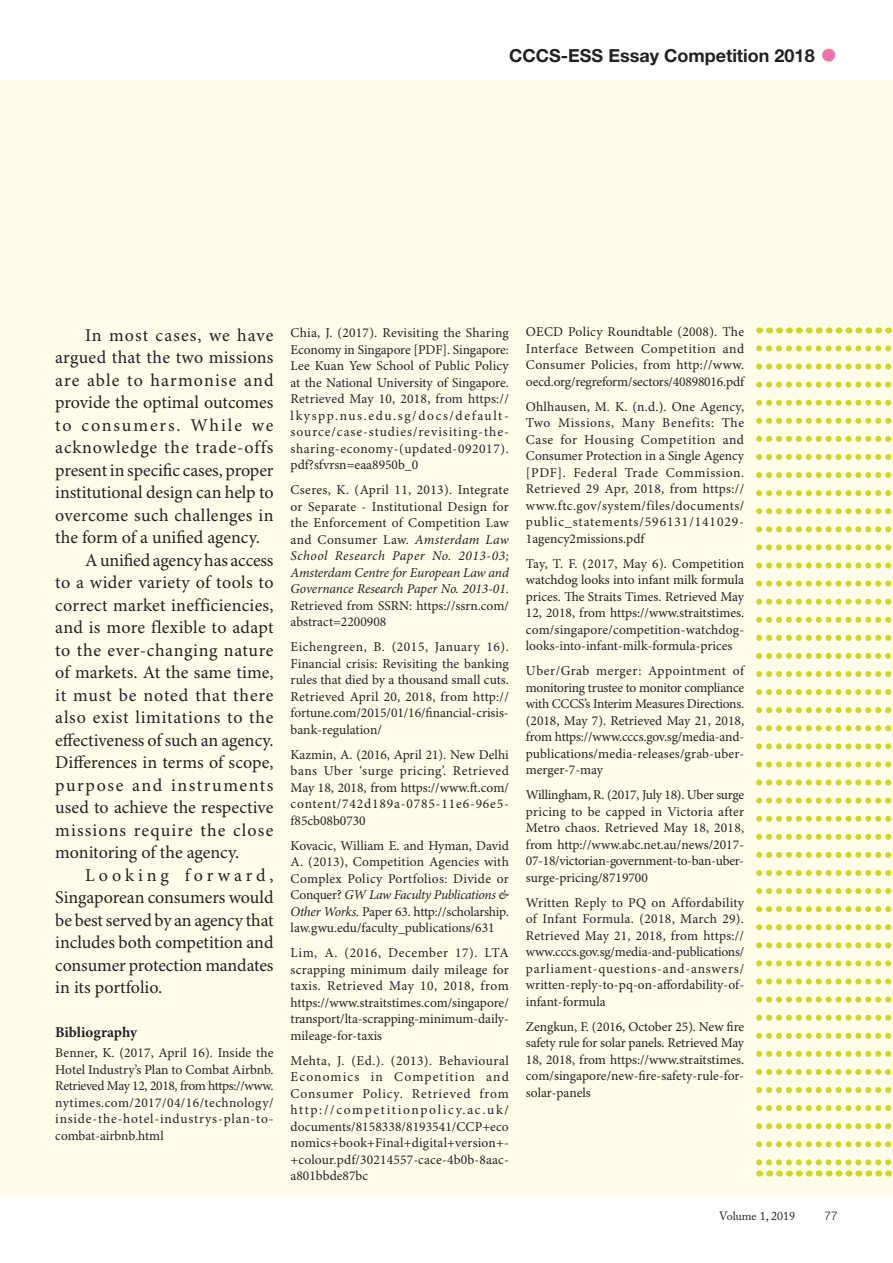
<style>
.page{position:relative;width:893px;height:1263px;background:#fff}
.page>*{position:absolute;margin:0;border:0;box-sizing:border-box;transform-origin:0 0}
.t1{font:18px "Minion Pro";letter-spacing:.01em;color:#231f20}
.t2{font:18px "Minion Pro";letter-spacing:-.01em;color:#231f20}
.t3{font:700 18px "Helvetica Neue LT Std";color:#231f20}
.t4{font:18px "Minion Pro";letter-spacing:.04em;color:#231f20}
.t5{font:18px "Minion Pro";letter-spacing:.05em;color:#231f20}
.t6{font:18px "Minion Pro";letter-spacing:.03em;color:#231f20}
.t7{font:18px "Minion Pro";letter-spacing:-.015em;color:#231f20}
.t8{font:18px "Minion Pro";letter-spacing:.065em;color:#231f20}
.t9{font:18px "Minion Pro";letter-spacing:.045em;color:#231f20}
.t10{font:18px "Minion Pro";letter-spacing:.06em;color:#231f20}
.t11{font:18px "Minion Pro";letter-spacing:.085em;color:#231f20}
.t12{font:18px "Minion Pro";letter-spacing:.1em;color:#231f20}
.t13{font:18px "Minion Pro";letter-spacing:.055em;color:#231f20}
.t14{font:18px "Minion Pro";letter-spacing:.215em;color:#231f20}
.t15{font:700 15px "Minion Pro";letter-spacing:-.005em;color:#231f20}
.t16{font:13.5px/16.5px "Minion Pro";color:#231f20;text-align:justify}
.t17{font:12px "Adobe Caslon Pro";color:#231f20}
.t18{font:300 12px "Helvetica Neue LT Std";color:#231f20}
.s1{font-size:36px;color:#f171ab}
.s2{font-style:italic}
</style>
<div class="page">
<div style="left:0;top:81px;width:893px;height:1116px;background:#fffde9"></div>
<svg style="left:756px;top:348px;width:135px;height:816px"></svg>
<h1 class="t3" style="left:509px;top:45px;width:330px">CCCS-ESS Essay Competition 2018 <span class="s1">•</span></h1>
<h1 class="t13" style="left:85px;top:324px;width:190px">In most cases, we have</h1>
<h1 class="t1" style="left:55px;top:346px;width:220px">argued that the two missions</h1>
<h1 class="t10" style="left:55px;top:369px;width:220px">are able to harmonise and</h1>
<h1 class="t1" style="left:55px;top:391px;width:220px">provide the optimal outcomes</h1>
<h1 class="t12" style="left:55px;top:414px;width:220px">to consumers. While we</h1>
<h1 class="t5" style="left:55px;top:436px;width:220px">acknowledge the trade-offs</h1>
<h1 class="t2" style="left:55px;top:459px;width:220px">present in specific cases, proper</h1>
<h1 class="t1" style="left:55px;top:481px;width:220px">institutional design can help to</h1>
<h1 class="t1" style="left:55px;top:504px;width:220px">overcome such challenges in</h1>
<h1 class="t1" style="left:55px;top:526px;width:206px">the form of a unified agency.</h1>
<h1 class="t7" style="left:85px;top:549px;width:190px">A unified agency has access</h1>
<h1 class="t1" style="left:55px;top:571px;width:220px">to a wider variety of tools to</h1>
<h1 class="t1" style="left:55px;top:594px;width:220px">correct market inefficiencies,</h1>
<h1 class="t1" style="left:55px;top:616px;width:220px">and is more flexible to adapt</h1>
<h1 class="t6" style="left:55px;top:639px;width:220px">to the ever-changing nature</h1>
<h1 class="t1" style="left:55px;top:661px;width:220px">of markets. At the same time,</h1>
<h1 class="t9" style="left:55px;top:684px;width:220px">it must be noted that there</h1>
<h1 class="t4" style="left:55px;top:706px;width:220px">also exist limitations to the</h1>
<h1 class="t1" style="left:55px;top:729px;width:220px">effectiveness of such an agency.</h1>
<h1 class="t1" style="left:55px;top:751px;width:220px">Differences in terms of scope,</h1>
<h1 class="t11" style="left:55px;top:774px;width:220px">purpose and instruments</h1>
<h1 class="t1" style="left:55px;top:796px;width:220px">used to achieve the respective</h1>
<h1 class="t8" style="left:55px;top:819px;width:220px">missions require the close</h1>
<h1 class="t1" style="left:55px;top:841px;width:185px">monitoring of the agency.</h1>
<h1 class="t14" style="left:85px;top:864px;width:190px">Looking forward,</h1>
<h1 class="t1" style="left:55px;top:886px;width:220px">Singaporean consumers would</h1>
<h1 class="t2" style="left:55px;top:909px;width:220px">be best served by an agency that</h1>
<h1 class="t1" style="left:55px;top:931px;width:220px">includes both competition and</h1>
<h1 class="t2" style="left:55px;top:954px;width:220px">consumer protection mandates</h1>
<h1 class="t1" style="left:55px;top:976px;width:108px">in its portfolio.</h1>
<p class="t15" style="left:55px;top:1023px;width:83px">Bibliography</p>
<p class="t16" style="left:55px;top:1045px;width:220px">Benner, K. (2017, April 16). Inside the Hotel Industry’s Plan to Combat Airbnb.<br>Retrieved May 12, 2018, from https://www. nytimes.com/2017/04/16/technology/ inside-the-hotel-industrys-plan-to&shy;combat-airbnb.html</p>
<p class="t16" style="left:291px;top:325px;width:220px">Chia, J. (2017). Revisiting the Sharing Economy in Singapore [PDF]. Singapore:<br>Lee Kuan Yew School of Public Policy at the National University of Singapore.<br>Retrieved May 10, 2018, from https:// lkyspp.nus.edu.sg/docs/default&shy;source/case-studies/revisiting-the&shy;sharing-economy-(updated-092017). pdf?sfvrsn=eaa8950b_0</p>
<p class="t16" style="left:291px;top:482px;width:220px">Cseres, K. (April 11, 2013). Integrate or Separate - Institutional Design for the Enforcement of Competition Law and Consumer Law. <span class="s2">Amsterdam Law School Research Paper No. 2013-03; Amsterdam Centre for European Law and Governance Research Paper No. 2013-01</span>.<br>Retrieved from SSRN: https://ssrn.com/ abstract=2200908</p>
<p class="t16" style="left:291px;top:639px;width:220px">Eichengreen, B. (2015, January 16).<br>Financial crisis: Revisiting the banking rules that died by a thousand small cuts.<br>Retrieved April 20, 2018, from http:// fortune.com/2015/01/16/financial-crisis&shy;bank-regulation/</p>
<p class="t16" style="left:291px;top:747px;width:220px">Kazmin, A. (2016, April 21). New Delhi bans Uber ‘surge pricing’. Retrieved May 18, 2018, from https://www.ft.com/ content/742d189a-0785-11e6-96e5- f85cb08b0730</p>
<p class="t16" style="left:291px;top:838px;width:220px">Kovacic, William E. and Hyman, David A. (2013), Competition Agencies with Complex Policy Portfolios: Divide or Conquer? <span class="s2">GW Law Faculty Publications &amp; Other Works.</span> Paper 63. http://scholarship. law.gwu.edu/faculty_publications/631</p>
<p class="t16" style="left:291px;top:945px;width:220px">Lim, A. (2016, December 17). LTA scrapping minimum daily mileage for taxis. Retrieved May 10, 2018, from https://www.straitstimes.com/singapore/ transport/lta-scrapping-minimum-daily&shy;mileage-for-taxis</p>
<p class="t16" style="left:291px;top:1053px;width:220px">Mehta, J. (Ed.). (2013). Behavioural Economics in Competition and Consumer Policy. Retrieved from http://competitionpolicy.ac.uk/ documents/8158338/8193541/CCP+eco nomics+book+Final+digital+version+- +colour.pdf/30214557-cace-4b0b-8aac&shy;a801bbde87bc</p>
<p class="t16" style="left:526px;top:324px;width:220px">OECD Policy Roundtable (2008). The Interface Between Competition and Consumer Policies, from http://www. oecd.org/regreform/sectors/40898016.pdf</p>
<p class="t16" style="left:526px;top:399px;width:220px">Ohlhausen, M. K. (n.d.). One Agency, Two Missions, Many Benefits: The Case for Housing Competition and Consumer Protection in a Single Agency [PDF]. Federal Trade Commission.<br>Retrieved 29 Apr, 2018, from https:// www.ftc.gov/system/files/documents/ public_statements/596131/141029- 1agency2missions.pdf</p>
<p class="t16" style="left:526px;top:556px;width:220px">Tay, T. F. (2017, May 6). Competition watchdog looks into infant milk formula prices. The Straits Times. Retrieved May 12, 2018, from https://www.straitstimes. com/singapore/competition-watchdog&shy;looks-into-infant-milk-formula-prices</p>
<p class="t16" style="left:526px;top:663px;width:220px">Uber/Grab merger: Appointment of monitoring trustee to monitor compliance with CCCS’s Interim Measures Directions. (2018, May 7). Retrieved May 21, 2018, from https://www.cccs.gov.sg/media-and&shy;publications/media-releases/grab-uber&shy;merger-7-may</p>
<p class="t16" style="left:526px;top:787px;width:220px">Willingham, R. (2017, July 18). Uber surge pricing to be capped in Victoria after Metro chaos. Retrieved May 18, 2018, from http://www.abc.net.au/news/2017- 07-18/victorian-government-to-ban-uber&shy;surge-pricing/8719700</p>
<p class="t16" style="left:526px;top:895px;width:220px">Written Reply to PQ on Affordability of Infant Formula. (2018, March 29).<br>Retrieved May 21, 2018, from https:// www.cccs.gov.sg/media-and-publications/ parliament-questions-and-answers/ written-reply-to-pq-on-affordability-of&shy;infant-formula</p>
<p class="t16" style="left:526px;top:1019px;width:220px">Zengkun, F. (2016, October 25). New fire safety rule for solar panels. Retrieved May 18, 2018, from https://www.straitstimes. com/singapore/new-fire-safety-rule-for&shy;solar-panels</p>
<p class="t17" style="left:719px;top:1209px;width:77px">Volume 1, 2019</p>
<p class="t18" style="left:824px;top:1208px;width:15px">77</p>
</div>
